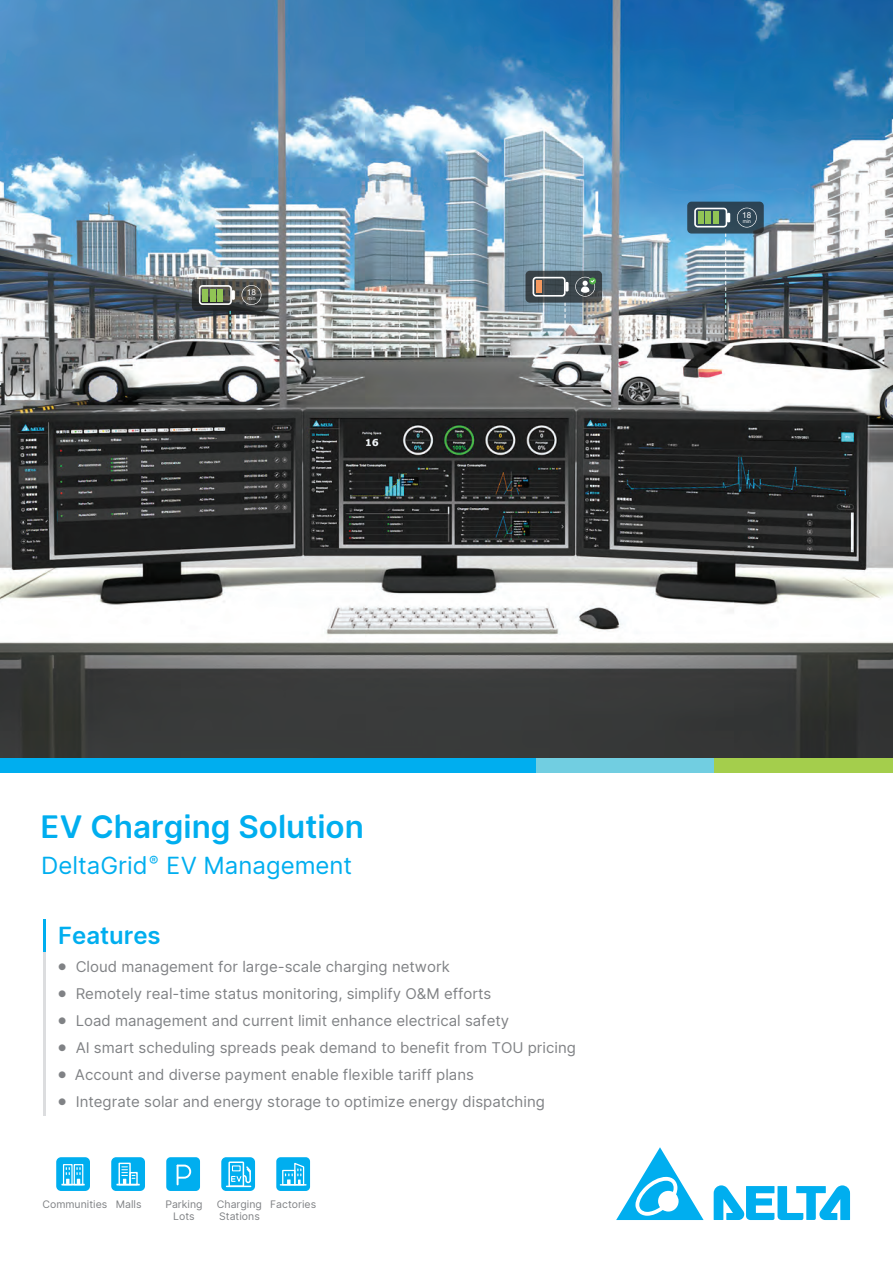
<style>
.page{position:relative;width:893px;height:1263px;background:#fff}
.page>*{position:absolute;margin:0;border:0;box-sizing:border-box;transform-origin:0 0}
.t1{font:600 31.5px "Delta Sans";color:#00aeef}
.t2{font:24px "Delta Sans";color:#00aeef}
.t3{font:600 24px "Delta Sans";color:#00aeef}
.t4{font:15px "Delta Sans";color:#808285}
.t5{font:10.5px/12px "Delta Sans";color:#808285}
.t6{font:8.1px "Arial";color:#fff}
.t7{font:5.1px "Arial";color:#fff}
.s1{font-size:9px}
</style>
<div class="page">
<img style="left:0;top:0;width:893px;height:758px">
<hr style="left:43px;top:919px;width:3px;height:196px;background:#dcdddf">
<hr style="left:43px;top:919px;width:3px;height:32px;background:#00aeef">
<div style="left:166px;top:1157px;width:34px;height:34px;background:#00aeef;border-radius:4px"></div>
<svg style="left:176px;top:1164px;width:16px;height:20px"></svg>
<div style="left:111px;top:1157px;width:34px;height:34px;background:#00aeef;border-radius:5px"></div>
<div style="left:119px;top:1163px;width:12px;height:22px;border:1px solid #fff"></div>
<svg style="left:116px;top:1166px;width:24px;height:19px"></svg>
<div style="left:221px;top:1157px;width:34px;height:34px;background:#00aeef;border-radius:5px"></div>
<svg style="left:227px;top:1161px;width:25px;height:26px"></svg>
<div style="left:276px;top:1157px;width:34px;height:34px;background:#00aeef;border-radius:4px"></div>
<svg style="left:280px;top:1162px;width:26px;height:24px"></svg>
<div style="left:56px;top:1157px;width:34px;height:34px;background:#00aeef;border-radius:5px"></div>
<div style="left:63px;top:1164px;width:10px;height:21px;border:1px solid #fff"></div>
<div style="left:74px;top:1164px;width:9px;height:21px;border:1px solid #fff"></div>
<svg style="left:61px;top:1168px;width:24px;height:17px"></svg>
<svg style="left:725px;top:234px;width:1px;height:107px"></svg>
<svg style="left:565px;top:303px;width:1px;height:41px"></svg>
<svg style="left:230px;top:311px;width:1px;height:30px"></svg>
<svg style="left:192px;top:279px;width:76px;height:32px"></svg>
<svg style="left:199px;top:285px;width:36px;height:20px"></svg>
<svg style="left:242px;top:285px;width:19px;height:20px"></svg>
<svg style="left:687px;top:202px;width:77px;height:32px"></svg>
<svg style="left:694px;top:208px;width:36px;height:19px"></svg>
<svg style="left:737px;top:208px;width:20px;height:19px"></svg>
<svg style="left:525px;top:271px;width:77px;height:32px"></svg>
<svg style="left:533px;top:277px;width:36px;height:20px"></svg>
<svg style="left:575px;top:277px;width:20px;height:20px"></svg>
<div style="left:0;top:758px;width:536px;height:14px;background:#00aeef"></div>
<div style="left:536px;top:758px;width:178px;height:14px;background:#71cee1"></div>
<div style="left:714px;top:758px;width:179px;height:14px;background:#a4ce4c"></div>
<svg style="left:714px;top:1185px;width:136px;height:35px"></svg>
<svg style="left:616px;top:1147px;width:88px;height:73px"></svg>
<p class="t6" style="left:247px;top:287px;width:11px">18</p>
<p class="t7" style="left:247px;top:295px;width:10px">min</p>
<p class="t6" style="left:742px;top:210px;width:11px">18</p>
<p class="t7" style="left:743px;top:218px;width:10px">min</p>
<h1 class="t1" style="left:41px;top:802px;width:325px">EV Charging Solution</h1>
<h2 class="t2" style="left:41px;top:848px;width:313px">DeltaGrid<sup>®</sup> EV Management</h2>
<h2 class="t3" style="left:58px;top:917px;width:104px">Features</h2>
<p class="t4" style="left:58px;top:955px;width:393px"><span class="s1">●</span> Cloud management for large-scale charging network</p>
<p class="t4" style="left:58px;top:982px;width:435px"><span class="s1">●</span> Remotely real-time status monitoring, simplify O&amp;M efforts</p>
<p class="t4" style="left:58px;top:1009px;width:453px"><span class="s1">●</span> Load management and current limit enhance electrical safety</p>
<p class="t4" style="left:58px;top:1036px;width:519px"><span class="s1">●</span> AI smart scheduling spreads peak demand to benefit from TOU pricing</p>
<p class="t4" style="left:58px;top:1063px;width:417px"><span class="s1">●</span> Account and diverse payment enable flexible tariff plans</p>
<p class="t4" style="left:58px;top:1090px;width:488px"><span class="s1">●</span> Integrate solar and energy storage to optimize energy dispatching</p>
<p class="t5" style="left:42px;top:1198px;width:101px">Communities Malls</p>
<p class="t5" style="left:217px;top:1198px;width:47px">Charging<br>Stations</p>
<p class="t5" style="left:165px;top:1198px;width:39px;text-align:center">Parking<br>Lots</p>
<p class="t5" style="left:270px;top:1198px;width:48px">Factories</p>
</div>
